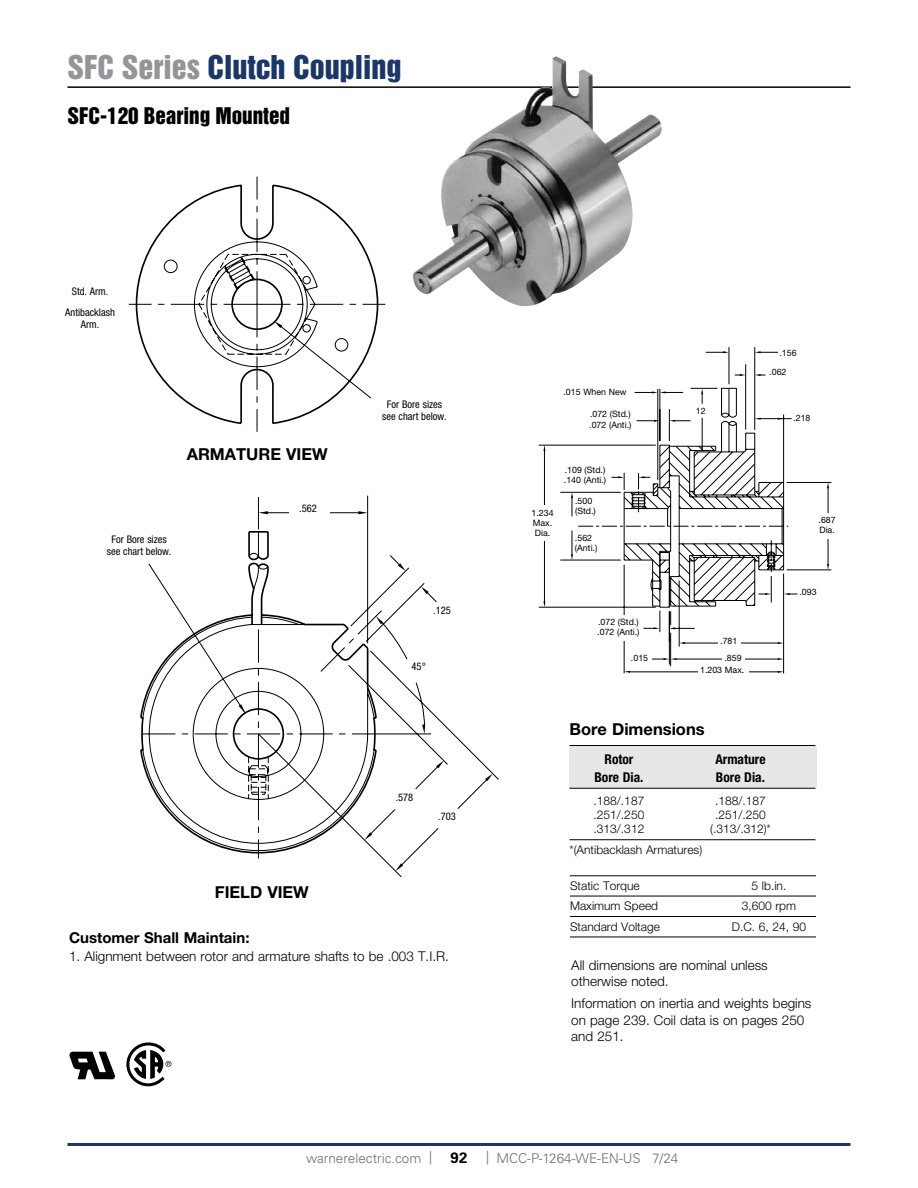
<style>
.page{position:relative;width:918px;height:1188px;background:#fff}
.page>*{position:absolute;margin:0;border:0;box-sizing:border-box;transform-origin:0 0}
.t1{font:30px "Helvetica Inserat LT Std";color:#1a3768}
.t2{font:21px "Helvetica Inserat LT Std";color:#000}
.Paragraph_head_2{font:700 16.5px "Helvetica Neue LT Std";color:#000}
.Paragraph_head{font:700 16.5px "Helvetica Neue LT Std";color:#000}
.Paragraph_Subhead{font:700 15px "Helvetica Neue LT Std";color:#000}
.New_Body_Copy{font:300 13.5px/16.2px "Helvetica Neue LT Std";color:#000}
.t3{font:300 13.5px "Univers LT Std";color:#6d6e71}
.New_Table_Heads{font:700 condensed 13.5px "Helvetica Neue LT Std";color:#000}
.New_Table_Body{font:300 12px "Helvetica Neue LT Std";color:#000}
.New_Body_Copy-2{font:300 12px "Helvetica Neue LT Std";color:#000}
.Callouts{font:condensed 10.5px/12px "Helvetica Neue LT Std";color:#000;text-align:center}
.Callouts-2{font:8.85px/10.1px "Helvetica Neue LT Std";color:#000}
.s1{color:#939598}
.s2{font-weight:700;font-size:15px;color:#000}
</style>
<div class="page">
<hr style="left:68px;top:86px;width:782px;height:2px;background:#000">
<hr style="left:68px;top:1143px;width:782px;height:3px;background:#1a3768">
<hr style="left:570px;top:875px;width:246px;height:1px;background:#000">
<hr style="left:570px;top:896px;width:246px;height:1px;background:#000">
<hr style="left:570px;top:916px;width:246px;height:1px;background:#000">
<hr style="left:570px;top:937px;width:246px;height:1px;background:#000">
<div style="left:569px;top:746px;width:248px;height:42px;background:#e6e7e8"></div>
<hr style="left:569px;top:745px;width:246px;height:1px;background:#000">
<hr style="left:569px;top:788px;width:246px;height:1px;background:#000">
<hr style="left:569px;top:839px;width:246px;height:1px;background:#000">
<hr style="left:787px;top:570px;width:44px;height:1px;background:#000">
<hr style="left:787px;top:482px;width:44px;height:1px;background:#000">
<hr style="left:783px;top:574px;width:1px;height:99px;background:#000">
<hr style="left:754px;top:347px;width:1px;height:83px;background:#000">
<hr style="left:745px;top:364px;width:1px;height:66px;background:#000">
<svg style="left:755px;top:374px;width:10px;height:2px"></svg>
<svg style="left:735px;top:374px;width:11px;height:2px"></svg>
<hr style="left:739px;top:659px;width:40px;height:1px;background:#000">
<hr style="left:739px;top:643px;width:41px;height:1px;background:#000">
<hr style="left:683px;top:643px;width:30px;height:1px;background:#000">
<hr style="left:716px;top:672px;width:64px;height:1px;background:#000">
<svg style="left:706px;top:351px;width:23px;height:2px"></svg>
<svg style="left:755px;top:351px;width:23px;height:2px"></svg>
<hr style="left:729px;top:347px;width:1px;height:37px;background:#000">
<hr style="left:679px;top:581px;width:1px;height:66px;background:#000">
<hr style="left:669px;top:611px;width:1px;height:53px;background:#000">
<hr style="left:828px;top:534px;width:1px;height:31px;background:#000">
<hr style="left:828px;top:487px;width:1px;height:33px;background:#000">
<hr style="left:539px;top:607px;width:117px;height:1px;background:#000">
<hr style="left:544px;top:530px;width:1px;height:73px;background:#000">
<hr style="left:544px;top:450px;width:1px;height:66px;background:#000">
<hr style="left:539px;top:445px;width:117px;height:1px;background:#000">
<hr style="left:560px;top:560px;width:61px;height:1px;background:#000">
<hr style="left:560px;top:492px;width:61px;height:1px;background:#000">
<svg style="left:571px;top:387px;width:226px;height:245px"></svg>
<hr style="left:624px;top:565px;width:1px;height:108px;background:#000">
<svg style="left:652px;top:658px;width:24px;height:2px"></svg>
<hr style="left:629px;top:672px;width:75px;height:1px;background:#000">
<hr style="left:675px;top:659px;width:38px;height:1px;background:#000">
<hr style="left:670px;top:633px;width:1px;height:33px;background:#000">
<div style="left:618px;top:615px;width:10px;height:25px;background:#fff"></div>
<div style="left:823px;top:513px;width:10px;height:25px;background:#fff"></div>
<div style="left:719px;top:634px;width:22px;height:13px;background:#fff"></div>
<div style="left:722px;top:653px;width:23px;height:9px;background:#fff"></div>
<div style="left:698px;top:667px;width:51px;height:10px;background:#fff"></div>
<div style="left:541px;top:506px;width:10px;height:35px;background:#fff"></div>
<svg style="left:257px;top:496px;width:242px;height:382px"></svg>
<svg style="left:140px;top:530px;width:238px;height:325px"></svg>
<div style="left:289px;top:503px;width:41px;height:21px;background:#fff"></div>
<svg style="left:135px;top:176px;width:251px;height:249px"></svg>
<svg style="left:69px;top:1052px;width:46px;height:28px"></svg>
<svg style="left:126px;top:1042px;width:45px;height:45px"></svg>
<img style="left:413px;top:56px;width:252px;height:251px">
<p class="t1" style="left:68px;top:49px;width:335px"><span class="s1">SFC Series</span> Clutch Coupling</p>
<p class="t2" style="left:68px;top:103px;width:224px">SFC-120 Bearing Mounted</p>
<p class="Callouts" style="left:72px;top:285px;width:38px">Std. Arm.</p>
<p class="Callouts" style="left:65px;top:306px;width:51px">Antibacklash<br>Arm.</p>
<p class="Paragraph_head_2" style="left:187px;top:444px;width:142px">ARMATURE VIEW</p>
<p class="Callouts" style="left:107px;top:533px;width:66px">For Bore sizes see chart below.</p>
<p class="Callouts" style="left:299px;top:503px;width:19px">.562</p>
<p class="Paragraph_head_2" style="left:215px;top:882px;width:95px">FIELD VIEW</p>
<p class="Callouts" style="left:382px;top:398px;width:66px">For Bore sizes see chart below.</p>
<p class="Callouts" style="left:433px;top:605px;width:19px">.125</p>
<p class="Callouts" style="left:412px;top:660px;width:16px">45°</p>
<p class="Callouts" style="left:396px;top:791px;width:19px">.578</p>
<p class="Callouts" style="left:438px;top:810px;width:19px">.703</p>
<p class="Paragraph_Subhead" style="left:69px;top:928px;width:182px">Customer Shall Maintain:</p>
<p class="New_Body_Copy" style="left:69px;top:948px;width:381px">1. Alignment between rotor and armature shafts to be .003 T.I.R.</p>
<p class="Callouts-2" style="left:564px;top:387px;width:65px">.015 When New</p>
<p class="Callouts-2" style="left:590px;top:409px;width:42px">.072 (Std.)</p>
<p class="Callouts-2" style="left:589px;top:419px;width:44px">.072 (Anti.)</p>
<p class="Callouts-2" style="left:532px;top:507px;width:24px">1.234<br>Max.<br>Dia.</p>
<p class="Callouts-2" style="left:565px;top:465px;width:42px">.109 (Std.)</p>
<p class="Callouts-2" style="left:564px;top:475px;width:44px">.140 (Anti.)</p>
<p class="Callouts-2" style="left:575px;top:496px;width:22px">.500 (Std.)</p>
<p class="Callouts-2" style="left:575px;top:533px;width:24px">.562 (Anti.)</p>
<p class="Callouts-2" style="left:598px;top:617px;width:42px">.072 (Std.)</p>
<p class="Callouts-2" style="left:597px;top:627px;width:44px">.072 (Anti.)</p>
<p class="Callouts-2" style="left:631px;top:652px;width:19px">.015</p>
<p class="Callouts-2" style="left:696px;top:405px;width:11px">12</p>
<p class="Callouts-2" style="left:779px;top:347px;width:19px">.156</p>
<p class="Callouts-2" style="left:769px;top:366px;width:19px">.062</p>
<p class="Callouts-2" style="left:793px;top:413px;width:19px">.218</p>
<p class="Callouts-2" style="left:720px;top:636px;width:19px">.781</p>
<p class="Callouts-2" style="left:724px;top:652px;width:19px">.859</p>
<p class="Callouts-2" style="left:700px;top:665px;width:46px">1.203 Max.</p>
<p class="Callouts-2" style="left:819px;top:515px;width:19px">.687<br>Dia.</p>
<p class="Callouts-2" style="left:800px;top:587px;width:19px">.093</p>
<p class="Paragraph_head" style="left:569px;top:719px;width:137px">Bore Dimensions</p>
<p class="New_Table_Heads" style="left:605px;top:751px;width:30px">Rotor</p>
<p class="New_Table_Heads" style="left:715px;top:751px;width:52px">Armature</p>
<p class="New_Table_Heads" style="left:594px;top:769px;width:51px">Bore Dia.</p>
<p class="New_Table_Heads" style="left:716px;top:769px;width:51px">Bore Dia.</p>
<p class="New_Table_Body" style="left:594px;top:793px;width:52px">.188/.187</p>
<p class="New_Table_Body" style="left:715px;top:793px;width:52px">.188/.187</p>
<p class="New_Table_Body" style="left:594px;top:808px;width:52px">.251/.250</p>
<p class="New_Table_Body" style="left:715px;top:808px;width:52px">.251/.250</p>
<p class="New_Table_Body" style="left:594px;top:822px;width:52px">.313/.312</p>
<p class="New_Table_Body" style="left:710px;top:822px;width:62px">(.313/.312)*</p>
<p class="New_Body_Copy-2" style="left:569px;top:843px;width:134px">*(Antibacklash Armatures)</p>
<p class="New_Table_Body" style="left:570px;top:878px;width:71px">Static Torque</p>
<p class="New_Table_Body" style="left:752px;top:878px;width:36px">5 lb.in.</p>
<p class="New_Table_Body" style="left:570px;top:899px;width:90px">Maximum Speed</p>
<p class="New_Table_Body" style="left:742px;top:899px;width:56px">3,600 rpm</p>
<p class="New_Table_Body" style="left:570px;top:919px;width:91px">Standard Voltage</p>
<p class="New_Table_Body" style="left:732px;top:919px;width:76px">D.C. 6, 24, 90</p>
<p class="New_Body_Copy" style="left:571px;top:957px;width:198px">All dimensions are nominal unless otherwise noted.</p>
<p class="New_Body_Copy" style="left:571px;top:995px;width:242px">Information on inertia and weights begins on page 239. Coil data is on pages 250 and 251.</p>
<p class="t3" style="left:306px;top:1150px;width:163px">warnerelectric.com | <span class="s2">92</span></p>
<p class="t3" style="left:486px;top:1150px;width:194px">| MCC-P-1264-WE-EN-US 7/24</p>
</div>
